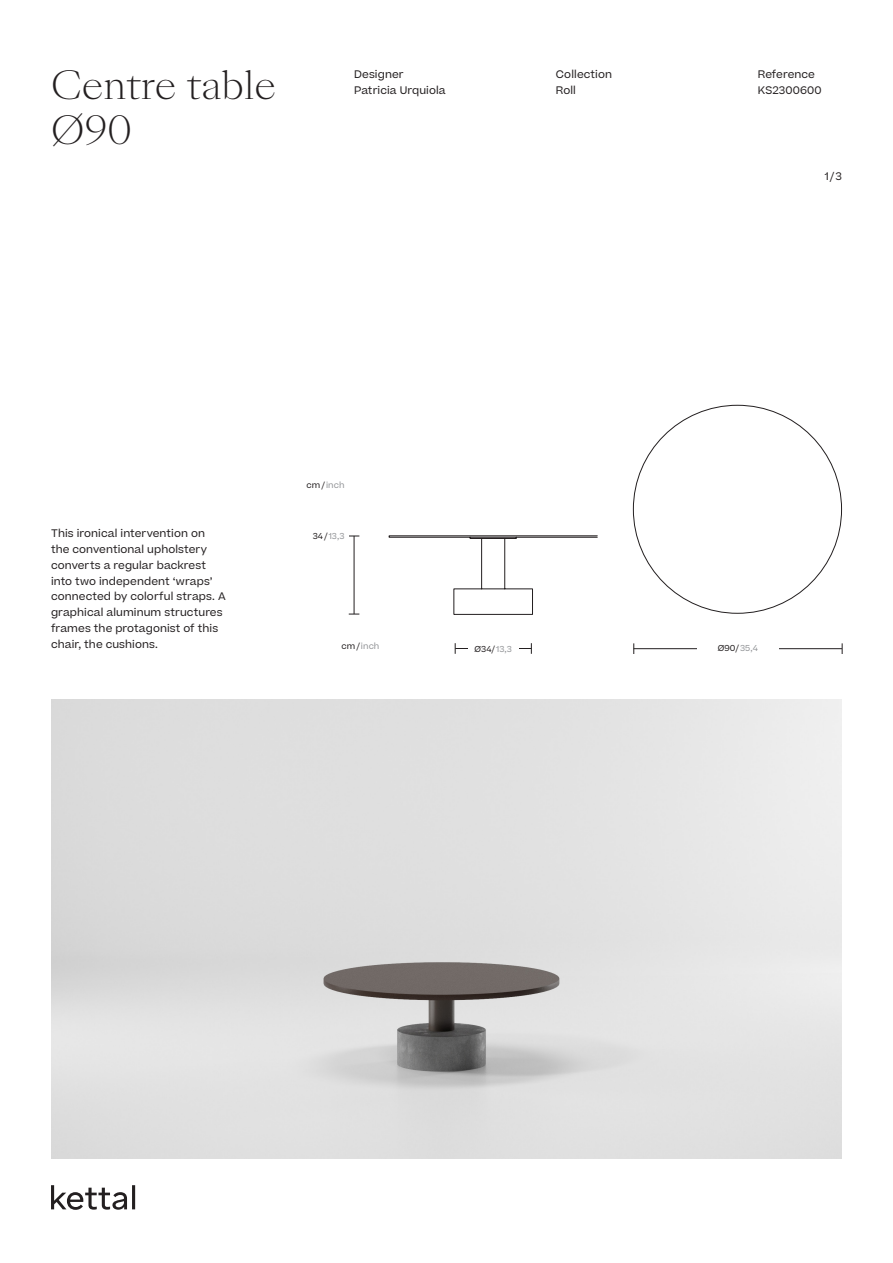
<style>
.page{position:relative;width:893px;height:1263px;background:#fff}
.page>*{position:absolute;margin:0;border:0;box-sizing:border-box;transform-origin:0 0}
.t1{font:300 37.5px "Sang Bleu Kingdom";color:#231f20}
.t2{font:10.5px/15.8px "Beatrice";letter-spacing:.01em;color:#231f20}
.Beatrice_5_5{font:8.25px "Beatrice";letter-spacing:.01em;color:#939598}
.Beatrice_5_5-2{font:8.25px "Beatrice";letter-spacing:.01em;color:#231f20}
.s1{color:#231f20}
.s2{color:#939598}
</style>
<div class="page">
<hr style="left:634px;top:648px;width:208px;height:1px;background:#231f20">
<hr style="left:455px;top:648px;width:76px;height:1px;background:#231f20">
<hr style="left:354px;top:536px;width:1px;height:78px;background:#231f20">
<div style="left:697px;top:641px;width:81px;height:14px;background:#fff"></div>
<div style="left:468px;top:641px;width:51px;height:15px;background:#fff"></div>
<svg style="left:51px;top:1185px;width:84px;height:25px"></svg>
<img style="left:51px;top:699px;width:791px;height:460px">
<svg style="left:388px;top:405px;width:454px;height:210px"></svg>
<p class="t1" style="left:51px;top:59px;width:227px">Centre table</p>
<p class="t1" style="left:51px;top:104px;width:83px">Ø90</p>
<p class="t2" style="left:354px;top:66px;width:51px">Designer</p>
<p class="t2" style="left:354px;top:82px;width:93px">Patricia Urquiola</p>
<p class="t2" style="left:556px;top:66px;width:58px">Collection</p>
<p class="t2" style="left:556px;top:82px;width:21px">Roll</p>
<p class="t2" style="left:758px;top:66px;width:59px">Reference</p>
<p class="t2" style="left:758px;top:82px;width:65px">KS2300600</p>
<p class="t2" style="left:825px;top:168px;width:19px">1/3</p>
<p class="t2" style="left:51px;top:525px;width:176px">This ironical intervention on the conventional upholstery converts a regular backrest into two independent ‘wraps’ connected by colorful straps. A graphical aluminum structures frames the protagonist of this chair, the cushions.</p>
<p class="Beatrice_5_5" style="left:307px;top:480px;width:39px"><span class="s1">cm/</span> inch</p>
<p class="Beatrice_5_5" style="left:313px;top:531px;width:33px"><span class="s1">34/</span> 13,3</p>
<p class="Beatrice_5_5" style="left:341px;top:640px;width:39px"><span class="s1">cm /</span> inch</p>
<p class="Beatrice_5_5-2" style="left:474px;top:643px;width:39px">Ø34/ <span class="s2">13,3</span></p>
<p class="Beatrice_5_5-2" style="left:718px;top:643px;width:42px">Ø90/<span class="s2">35,4</span></p>
</div>
